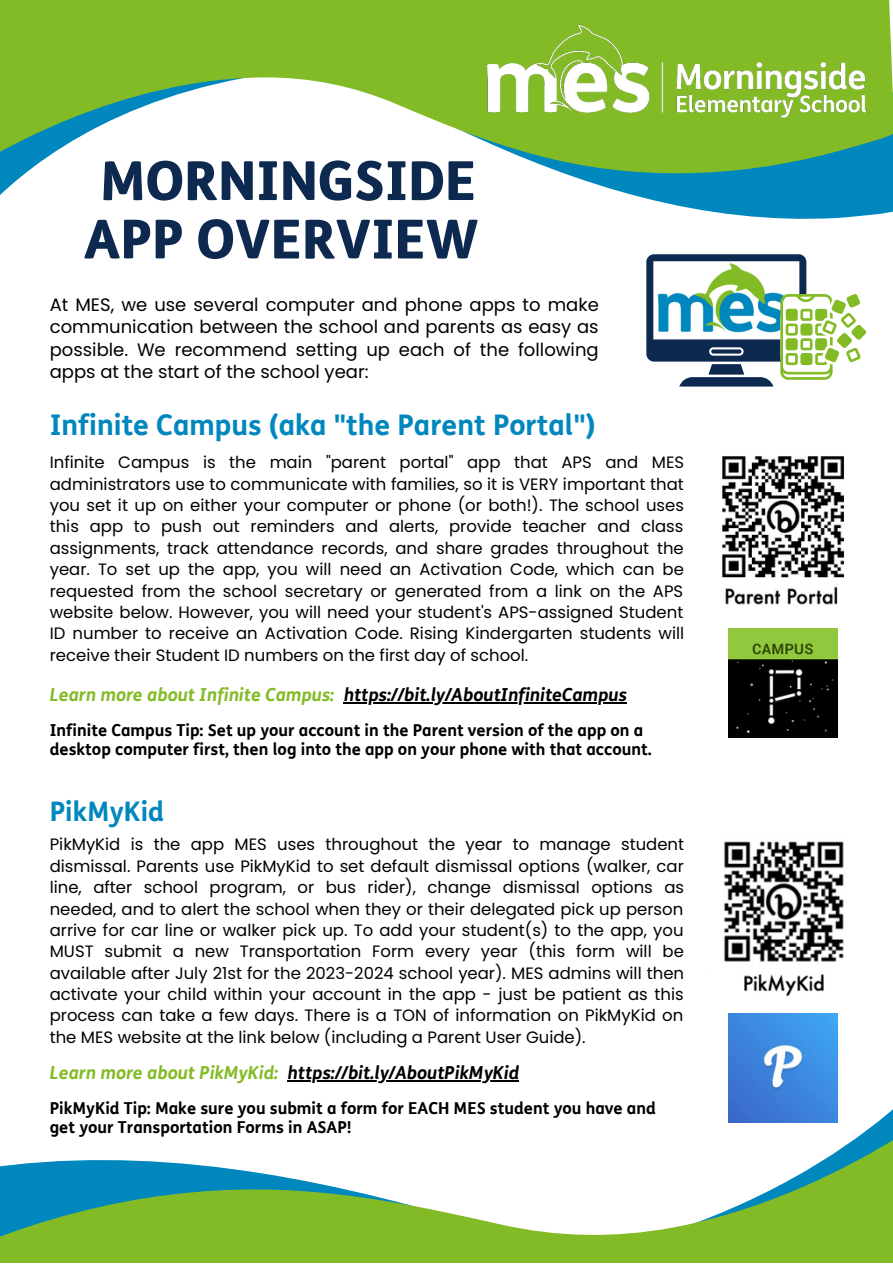
<style>
.page{position:relative;width:893px;height:1264px;background:#fff}
.page>*{position:absolute;margin:0;border:0;box-sizing:border-box;transform-origin:0 0}
.t1{font:800 54px "FS Me";color:#0d2950}
.t2{font:700 28.5px "FS Me";color:#0087be}
.t3{font:700 27px "FS Me";color:#0087be}
.t4{font:18px/22.5px "Poppins";color:#000;text-align:justify}
.t5{font:italic 700 18px "FS Me";color:#000}
.t6{font:16.5px/21.3px "Poppins";color:#000;text-align:justify}
.t7{font:700 16.5px/19px "FS Me";color:#000}
.s1{color:#83bb26}
</style>
<div class="page">
<svg style="left:696px;top:209px;width:196px;height:10px;fill:#0087be"></svg>
<svg style="left:0;top:0;width:892px;height:209px"></svg>
<svg style="left:0;top:1013px;width:892px;height:249px"></svg>
<img style="left:468px;top:11px;width:413px;height:128px">
<svg style="left:646px;top:254px;width:220px;height:132px"></svg>
<img style="left:722px;top:456px;width:122px;height:149px">
<img style="left:728px;top:628px;width:109px;height:109px">
<img style="left:728px;top:1013px;width:109px;height:109px">
<img style="left:724px;top:841px;width:120px;height:156px">
<hr style="left:344px;top:702px;width:283px;height:1px;background:#000">
<hr style="left:287px;top:1080px;width:232px;height:1px;background:#000">
<p class="t1" style="left:100px;top:147px;width:377px">MORNINGSIDE</p>
<p class="t1" style="left:84px;top:205px;width:396px">APP OVERVIEW</p>
<p class="t4" style="left:50px;top:293px;width:550px">At MES, we use several computer and phone apps to make communication between the school and parents as easy as possible. We recommend setting up each of the following apps at the start of the school year:</p>
<p class="t2" style="left:50px;top:409px;width:547px">Infinite Campus (aka "the Parent Portal")</p>
<p class="t6" style="left:50px;top:452px;width:636px">Infinite Campus is the main "parent portal" app that APS and MES administrators use to communicate with families, so it is VERY important that you set it up on either your computer or phone (or both!). The school uses this app to push out reminders and alerts, provide teacher and class assignments, track attendance records, and share grades throughout the year. To set up the app, you will need an Activation Code, which can be requested from the school secretary or generated from a link on the APS website below. However, you will need your student's APS-assigned Student ID number to receive an Activation Code. Rising Kindergarten students will receive their Student ID numbers on the first day of school.</p>
<p class="t5" style="left:50px;top:684px;width:578px"><span class="s1">Learn more about Infinite Campus:</span> https://bit.ly/AboutInfiniteCampus</p>
<p class="t7" style="left:50px;top:720px;width:603px">Infinite Campus Tip: Set up your account in the Parent version of the app on a desktop computer first, then log into the app on your phone with that account.</p>
<p class="t3" style="left:50px;top:796px;width:116px">PikMyKid</p>
<p class="t6" style="left:50px;top:834px;width:636px">PikMyKid is the app MES uses throughout the year to manage student dismissal. Parents use PikMyKid to set default dismissal options (walker, car line, after school program, or bus rider), change dismissal options as needed, and to alert the school when they or their delegated pick up person arrive for car line or walker pick up. To add your student(s) to the app, you MUST submit a new Transportation Form every year (this form will be available after July 21st for the 2023-2024 school year). MES admins will then activate your child within your account in the app - just be patient as this process can take a few days. There is a TON of information on PikMyKid on the MES website at the link below (including a Parent User Guide).</p>
<p class="t5" style="left:50px;top:1062px;width:471px"><span class="s1">Learn more about PikMyKid:</span> https://bit.ly/AboutPikMyKid</p>
<p class="t7" style="left:50px;top:1098px;width:607px">PikMyKid Tip: Make sure you submit a form for EACH MES student you have and get your Transportation Forms in ASAP!</p>
</div>
